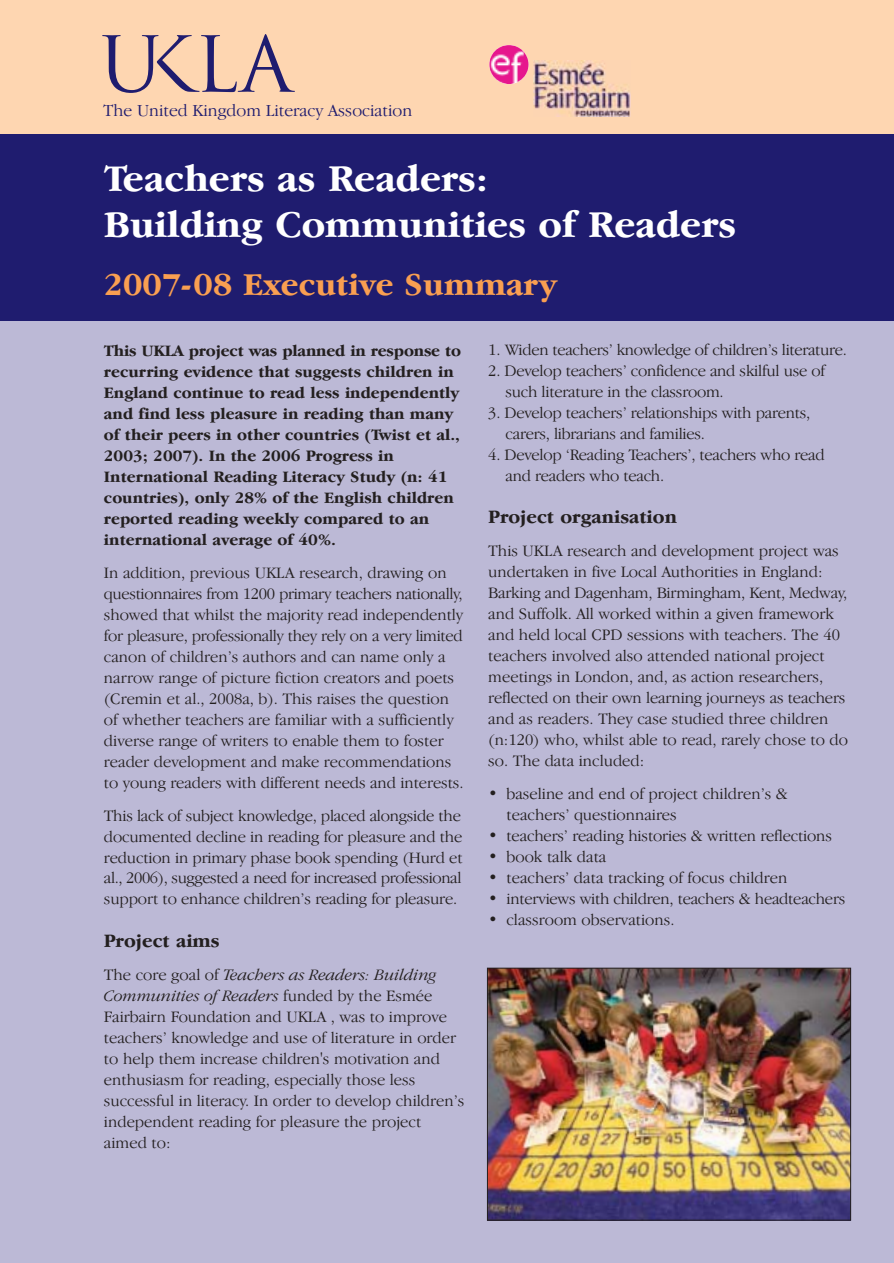
<style>
.page{position:relative;width:894px;height:1263px;background:#fff}
.page>*{position:absolute;margin:0;border:0;box-sizing:border-box;transform-origin:0 0}
.t1{font:700 39px/46.8px "Garamond IT Cby BT";color:#fff}
.t2{font:700 33px "Garamond IT Cby BT";color:#f99f51}
.t3{font:700 19.5px "Garamond IT Cby BT";color:#231f1f}
.t4{font:300 17.55px "Garamond IT Cby BT";color:#1f1c6f}
.t5{font:300 16.5px/21px "Garamond IT Cby BT";color:#231f1f}
.t6{font:700 16.5px/21px "Garamond IT Cby BT";color:#231f1f}
.t7{font:300 16.5px "Garamond IT Cby BT";letter-spacing:-.02em;color:#231f1f}
.s1{font-style:italic}
</style>
<div class="page">
<div style="left:0;top:22px;width:894px;height:1241px;background:#bcb9d6"></div>
<div style="left:0;top:22px;width:894px;height:298px;background:#1f1c6f"></div>
<div style="left:0;top:0;width:894px;height:134px;background:#fed6b1"></div>
<img style="left:533px;top:61px;width:97px;height:56px">
<img style="left:489px;top:45px;width:40px;height:39px;border-radius:50%">
<svg style="left:102px;top:34px;width:193px;height:59px"></svg>
<img style="left:489px;top:970px;width:360px;height:248px">
<div style="left:487px;top:968px;width:364px;height:252px;border:1px solid #231f1f"></div>
<p class="t4" style="left:103px;top:104px;width:310px">The United Kingdom Literacy Association</p>
<h1 class="t1" style="left:104px;top:158px;width:634px">Teachers as Readers:<br>Building Communities of Readers</h1>
<h2 class="t2" style="left:104px;top:272px;width:455px">2007-08 Executive Summary</h2>
<p class="t6" style="left:104px;top:341px;width:359px">This UKLA project was planned in response to recurring evidence that suggests children in England continue to read less independently and find less pleasure in reading than many of their peers in other countries (Twist et al., 2003; 2007). In the 2006 Progress in International Reading Literacy Study (n: 41 countries), only 28% of the English children reported reading weekly compared to an international average of 40%.</p>
<p class="t5" style="left:104px;top:563px;width:361px">In addition, previous UKLA research, drawing on questionnaires from 1200 primary teachers nationally, showed that whilst the majority read independently for pleasure, professionally they rely on a very limited canon of children’s authors and can name only a narrow range of picture fiction creators and poets (Cremin et al., 2008a, b). This raises the question of whether teachers are familiar with a sufficiently diverse range of writers to enable them to foster reader development and make recommendations to young readers with different needs and interests.</p>
<p class="t5" style="left:104px;top:806px;width:360px;text-align:justify">This lack of subject knowledge, placed alongside the documented decline in reading for pleasure and the reduction in primary phase book spending (Hurd et al., 2006), suggested a need for increased professional support to enhance children’s reading for pleasure.</p>
<p class="t3" style="left:104px;top:933px;width:117px">Project aims</p>
<p class="t5" style="left:104px;top:965px;width:362px">The core goal of <span class="s1">Teachers as Readers: Building Communities of Readers</span> funded by the Esmée Fairbairn Foundation and UKLA , was to improve teachers’ knowledge and use of literature in order to help them increase children's motivation and enthusiasm for reading, especially those less successful in literacy. In order to develop children’s independent reading for pleasure the project aimed to:</p>
<p class="t7" style="left:488px;top:344px;width:360px">1. Widen teachers’ knowledge of children’s literature.</p>
<p class="t5" style="left:506px;top:362px;width:321px;text-indent:-17px">2. Develop teachers’ confidence and skilful use of such literature in the classroom.</p>
<p class="t5" style="left:506px;top:404px;width:306px;text-indent:-17px">3. Develop teachers’ relationships with parents, carers, librarians and families.</p>
<p class="t5" style="left:506px;top:446px;width:321px;text-indent:-17px">4. Develop ‘Reading Teachers’, teachers who read and readers who teach.</p>
<p class="t3" style="left:488px;top:510px;width:190px">Project organisation</p>
<p class="t5" style="left:488px;top:542px;width:361px">This UKLA research and development project was undertaken in five Local Authorities in England:<br>Barking and Dagenham, Birmingham, Kent, Medway, and Suffolk. All worked within a given framework and held local CPD sessions with teachers. The 40 teachers involved also attended national project meetings in London, and, as action researchers, reflected on their own learning journeys as teachers and as readers. They case studied three children (n:120) who, whilst able to read, rarely chose to do so. The data included:</p>
<p class="t5" style="left:507px;top:785px;width:283px;text-indent:-18px">• baseline and end of project children’s &amp; teachers’ questionnaires</p>
<p class="t5" style="left:488px;top:827px;width:345px">• teachers’ reading histories &amp; written reflections</p>
<p class="t5" style="left:488px;top:848px;width:120px">• book talk data</p>
<p class="t5" style="left:488px;top:869px;width:301px">• teachers’ data tracking of focus children</p>
<p class="t5" style="left:488px;top:890px;width:359px">• interviews with children, teachers &amp; headteachers</p>
<p class="t5" style="left:488px;top:911px;width:188px">• classroom observations.</p>
</div>
